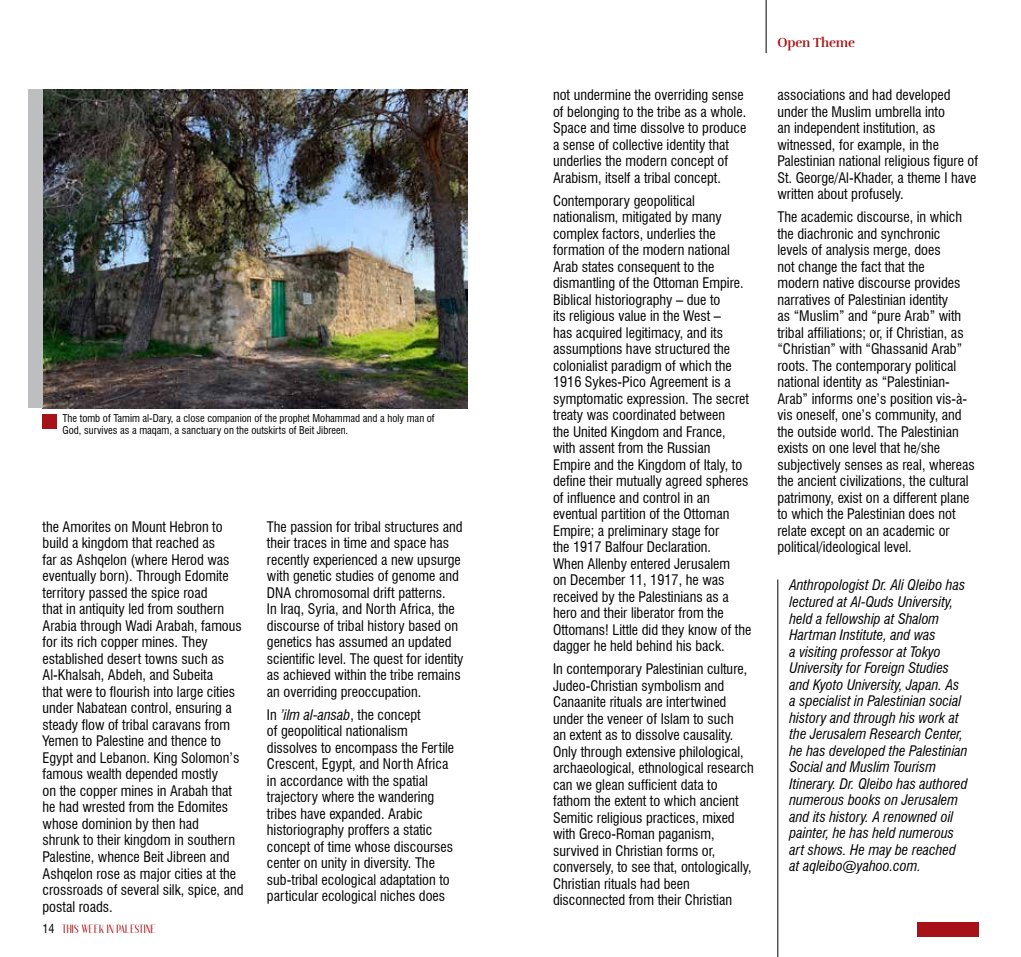
<style>
.page{position:relative;width:1021px;height:957px;background:#fff}
.page>*{position:absolute;margin:0;border:0;box-sizing:border-box;transform-origin:0 0}
.t1{font:condensed 14.25px/16.5px "Swiss 721 BT";color:#000}
.t2{font:italic condensed 14.25px/16.5px "Swiss 721 BT";color:#000}
.t3{font:700 13.5px "Rufina";letter-spacing:-.01em;color:#a61217;scale:.96 1}
.t4{font:700 12px "Anteric";color:#a61217}
.t5{font:condensed 10.5px/12px "Swiss 721 BT";color:#000}
.s1{font-style:italic}
.s2{font-family:"Swiss 721 BT";font-weight:400;font-stretch:condensed;color:#000}
</style>
<div class="page">
<hr style="left:765px;top:0;width:1px;height:53px;background:#000">
<img style="left:43px;top:89px;width:425px;height:319px">
<div style="left:28px;top:89px;width:15px;height:319px;background:#bcbec0"></div>
<div style="left:43px;top:413px;width:14px;height:15px;background:#a61217"></div>
<hr style="left:777px;top:579px;width:1px;height:378px;background:#000">
<div style="left:916px;top:922px;width:62px;height:15px;background:#a61217"></div>
<p class="t5" style="left:63px;top:412px;width:373px">The tomb of Tamim al-Dary, a close companion of the prophet Mohammad and a holy man of<br>God, survives as a maqam, a sanctuary on the outskirts of Beit Jibreen.</p>
<p class="t1" style="left:43px;top:518px;width:202px">the Amorites on Mount Hebron to build a kingdom that reached as<br>far as Ashqelon (where Herod was eventually born). Through Edomite territory passed the spice road<br>that in antiquity led from southern<br>Arabia through Wadi Arabah, famous for its rich copper mines. They established desert towns such as<br>Al-Khalsah, Abdeh, and Subeita<br>that were to flourish into large cities under Nabatean control, ensuring a steady flow of tribal caravans from<br>Yemen to Palestine and thence to<br>Egypt and Lebanon. King Solomon’s famous wealth depended mostly<br>on the copper mines in Arabah that he had wrested from the Edomites whose dominion by then had<br>shrunk to their kingdom in southern<br>Palestine, whence Beit Jibreen and<br>Ashqelon rose as major cities at the crossroads of several silk, spice, and postal roads.</p>
<p class="t1" style="left:267px;top:518px;width:198px">The passion for tribal structures and their traces in time and space has recently experienced a new upsurge with genetic studies of genome and DNA chromosomal drift patterns.<br>In Iraq, Syria, and North Africa, the discourse of tribal history based on genetics has assumed an updated scientific level. The quest for identity as achieved within the tribe remains an overriding preoccupation.</p>
<p class="t1" style="left:267px;top:706px;width:189px">In <span class="s1">’ilm al-ansab</span>, the concept<br>of geopolitical nationalism dissolves to encompass the Fertile<br>Crescent, Egypt, and North Africa in accordance with the spatial trajectory where the wandering tribes have expanded. Arabic historiography proffers a static concept of time whose discourses center on unity in diversity. The sub-tribal ecological adaptation to particular ecological niches does</p>
<p class="t4" style="left:43px;top:922px;width:115px"><span class="s2">14</span> THIS WEEK IN PALESTINE</p>
<p class="t1" style="left:553px;top:87px;width:195px">not undermine the overriding sense of belonging to the tribe as a whole.<br>Space and time dissolve to produce a sense of collective identity that underlies the modern concept of Arabism, itself a tribal concept.</p>
<p class="t1" style="left:553px;top:192px;width:200px">Contemporary geopolitical nationalism, mitigated by many complex factors, underlies the formation of the modern national<br>Arab states consequent to the dismantling of the Ottoman Empire.<br>Biblical historiography – due to<br>its religious value in the West –<br>has acquired legitimacy, and its assumptions have structured the colonialist paradigm of which the<br>1916 Sykes-Pico Agreement is a symptomatic expression. The secret treaty was coordinated between<br>the United Kingdom and France, with assent from the Russian<br>Empire and the Kingdom of Italy, to define their mutually agreed spheres of influence and control in an eventual partition of the Ottoman<br>Empire; a preliminary stage for<br>the 1917 Balfour Declaration.<br>When Allenby entered Jerusalem<br>on December 11, 1917, he was received by the Palestinians as a hero and their liberator from the<br>Ottomans! Little did they know of the dagger he held behind his back.</p>
<p class="t1" style="left:553px;top:661px;width:202px">In contemporary Palestinian culture, Judeo-Christian symbolism and Canaanite rituals are intertwined under the veneer of Islam to such<br>an extent as to dissolve causality.<br>Only through extensive philological, archaeological, ethnological research can we glean sufficient data to fathom the extent to which ancient Semitic religious practices, mixed with Greco-Roman paganism, survived in Christian forms or, conversely, to see that, ontologically, Christian rituals had been disconnected from their Christian</p>
<p class="t3" style="left:777px;top:34px;width:82px">Open Theme</p>
<p class="t1" style="left:777px;top:87px;width:202px">associations and had developed under the Muslim umbrella into<br>an independent institution, as witnessed, for example, in the<br>Palestinian national religious figure of<br>St. George/Al-Khader, a theme I have written about profusely.</p>
<p class="t1" style="left:777px;top:209px;width:199px">The academic discourse, in which the diachronic and synchronic<br>levels of analysis merge, does<br>not change the fact that the<br>modern native discourse provides narratives of Palestinian identity<br>as “Muslim” and “pure Arab” with tribal affiliations; or, if Christian, as “Christian” with “Ghassanid Arab” roots. The contemporary political national identity as “Palestinian-Arab” informs one’s position vis-à&shy;vis oneself, one’s community, and the outside world. The Palestinian exists on one level that he/she subjectively senses as real, whereas the ancient civilizations, the cultural patrimony, exist on a different plane to which the Palestinian does not relate except on an academic or political/ideological level.</p>
<p class="t2" style="left:789px;top:577px;width:180px">Anthropologist Dr. Ali Qleibo has lectured at Al-Quds University, held a fellowship at Shalom<br>Hartman Institute, and was<br>a visiting professor at Tokyo<br>University for Foreign Studies and Kyoto University, Japan. As a specialist in Palestinian social history and through his work at the Jerusalem Research Center, he has developed the Palestinian<br>Social and Muslim Tourism<br>Itinerary. Dr. Qleibo has authored numerous books on Jerusalem and its history. A renowned oil painter, he has held numerous art shows. He may be reached at aqleibo@yahoo.com.</p>
</div>
